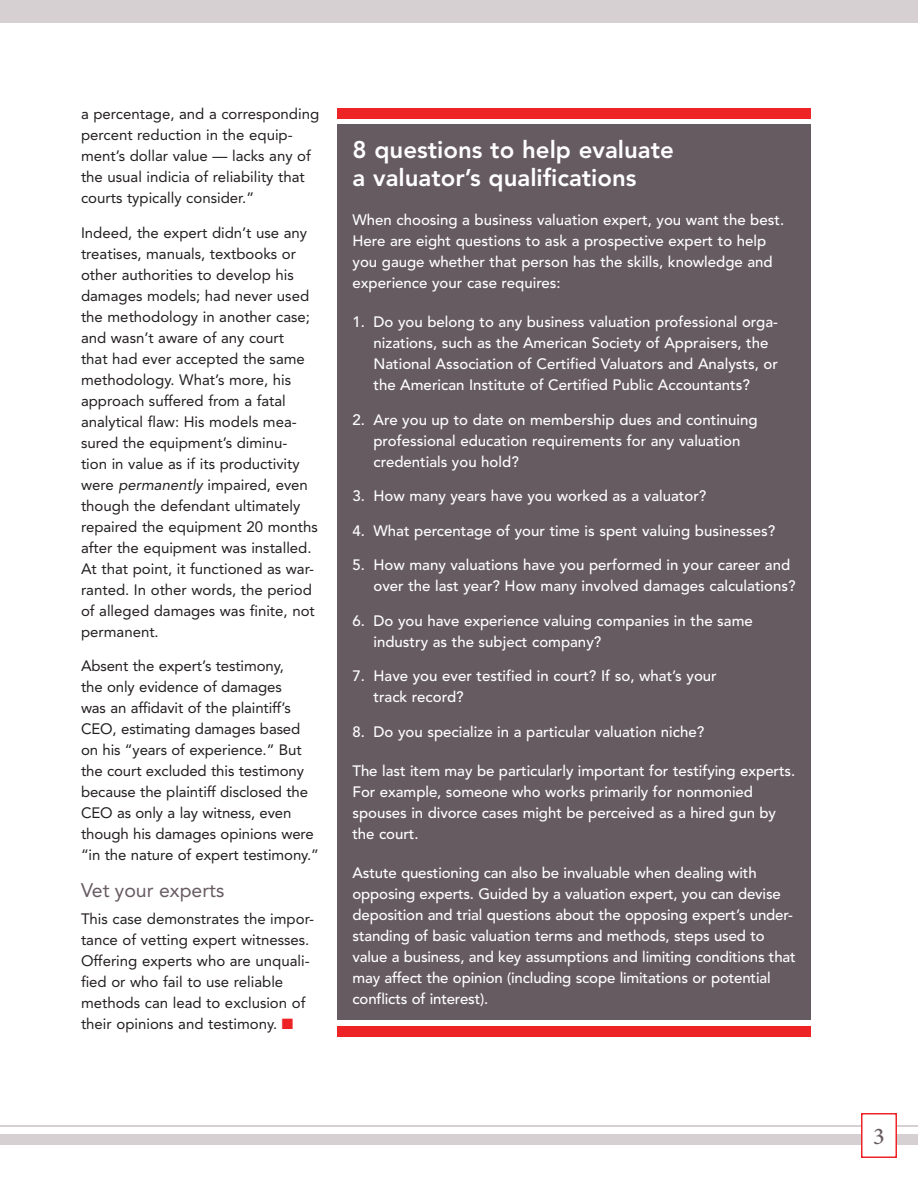
<style>
.page{position:relative;width:918px;height:1188px;background:#fff}
.page>*{position:absolute;margin:0;border:0;box-sizing:border-box;transform-origin:0 0}
.t1{font:800 24px/28.8px "Avenir LT Std";color:#fff}
.t2{font:500 24px "Minion Pro";color:#675b62}
.t3{font:19.5px "Avenir LT Std";color:#675b62}
.t4{font:500 15px/21px "Avenir LT Std";color:#fff}
.t5{font:15px/21px "Avenir LT Std";color:#231f20}
.s1{font-style:italic}
.s2{color:#ee2325}
</style>
<div class="page">
<div style="left:338px;top:124px;width:474px;height:896px;background:#675b62"></div>
<div style="left:338px;top:1026px;width:474px;height:10px;background:#ee2325"></div>
<div style="left:338px;top:108px;width:474px;height:10px;background:#ee2325"></div>
<div style="left:0;top:1134px;width:918px;height:10px;background:#d6d0d2"></div>
<div style="left:0;top:0;width:918px;height:22px;background:#d6d0d2"></div>
<hr style="left:0;top:1125px;width:918px;height:1px;background:#d6d0d2">
<div style="left:862px;top:1114px;width:34px;height:43px;background:#fff"></div>
<div style="left:861px;top:1113px;width:36px;height:45px;border:2px solid #ee2325"></div>
<p class="t5" style="left:81px;top:104px;width:240px">a percentage, and a corresponding percent reduction in the equip&shy;ment’s dollar value — lacks any of the usual indicia of reliability that courts typically consider.”</p>
<p class="t5" style="left:81px;top:222px;width:238px">Indeed, the expert didn’t use any treatises, manuals, textbooks or other authorities to develop his damages models; had never used the methodology in another case; and wasn’t aware of any court<br>that had ever accepted the same methodology. What’s more, his approach suffered from a fatal analytical flaw: His models mea&shy;sured the equipment’s diminu-<br>tion in value as if its productivity were <span class="s1">permanently</span> impaired, even though the defendant ultimately repaired the equipment 20 months after the equipment was installed.<br>At that point, it functioned as war&shy;ranted. In other words, the period of alleged damages was finite, not permanent.</p>
<p class="t5" style="left:81px;top:656px;width:240px">Absent the expert’s testimony,<br>the only evidence of damages<br>was an affidavit of the plaintiff’s<br>CEO, estimating damages based on his “years of experience.” But the court excluded this testimony because the plaintiff disclosed the<br>CEO as only a lay witness, even though his damages opinions were “in the nature of expert testimony.”</p>
<h2 class="t3" style="left:81px;top:879px;width:145px">Vet your experts</h2>
<p class="t5" style="left:81px;top:909px;width:235px">This case demonstrates the impor&shy;tance of vetting expert witnesses.<br>Offering experts who are unquali&shy;fied or who fail to use reliable methods can lead to exclusion of their opinions and testimony. <span class="s2">■</span></p>
<h1 class="t1" style="left:352px;top:135px;width:323px">8 questions to help evaluate a valuator’s qualifications</h1>
<p class="t4" style="left:352px;top:210px;width:433px">When choosing a business valuation expert, you want the best.<br>Here are eight questions to ask a prospective expert to help you gauge whether that person has the skills, knowledge and experience your case requires:</p>
<p class="t4" style="left:374px;top:312px;width:406px;text-indent:-21px">1. Do you belong to any business valuation professional orga&shy;nizations, such as the American Society of Appraisers, the National Association of Certified Valuators and Analysts, or the American Institute of Certified Public Accountants?</p>
<p class="t4" style="left:374px;top:410px;width:386px;text-indent:-21px">2. Are you up to date on membership dues and continuing professional education requirements for any valuation credentials you hold?</p>
<p class="t4" style="left:352px;top:486px;width:355px">3. How many years have you worked as a valuator?</p>
<p class="t4" style="left:352px;top:521px;width:424px">4. What percentage of your time is spent valuing businesses?</p>
<p class="t4" style="left:374px;top:555px;width:424px;text-indent:-21px">5. How many valuations have you performed in your career and over the last year? How many involved damages calculations?</p>
<p class="t4" style="left:374px;top:611px;width:381px;text-indent:-21px">6. Do you have experience valuing companies in the same industry as the subject company?</p>
<p class="t4" style="left:374px;top:666px;width:345px;text-indent:-21px">7. Have you ever testified in court? If so, what’s your track record?</p>
<p class="t4" style="left:352px;top:722px;width:353px">8. Do you specialize in a particular valuation niche?</p>
<p class="t4" style="left:352px;top:761px;width:444px">The last item may be particularly important for testifying experts.<br>For example, someone who works primarily for nonmonied spouses in divorce cases might be perceived as a hired gun by the court.</p>
<p class="t4" style="left:352px;top:863px;width:445px">Astute questioning can also be invaluable when dealing with opposing experts. Guided by a valuation expert, you can devise deposition and trial questions about the opposing expert’s under&shy;standing of basic valuation terms and methods, steps used to value a business, and key assumptions and limiting conditions that may affect the opinion (including scope limitations or potential conflicts of interest).</p>
<h1 class="t2" style="left:873px;top:1122px;width:13px">3</h1>
</div>
